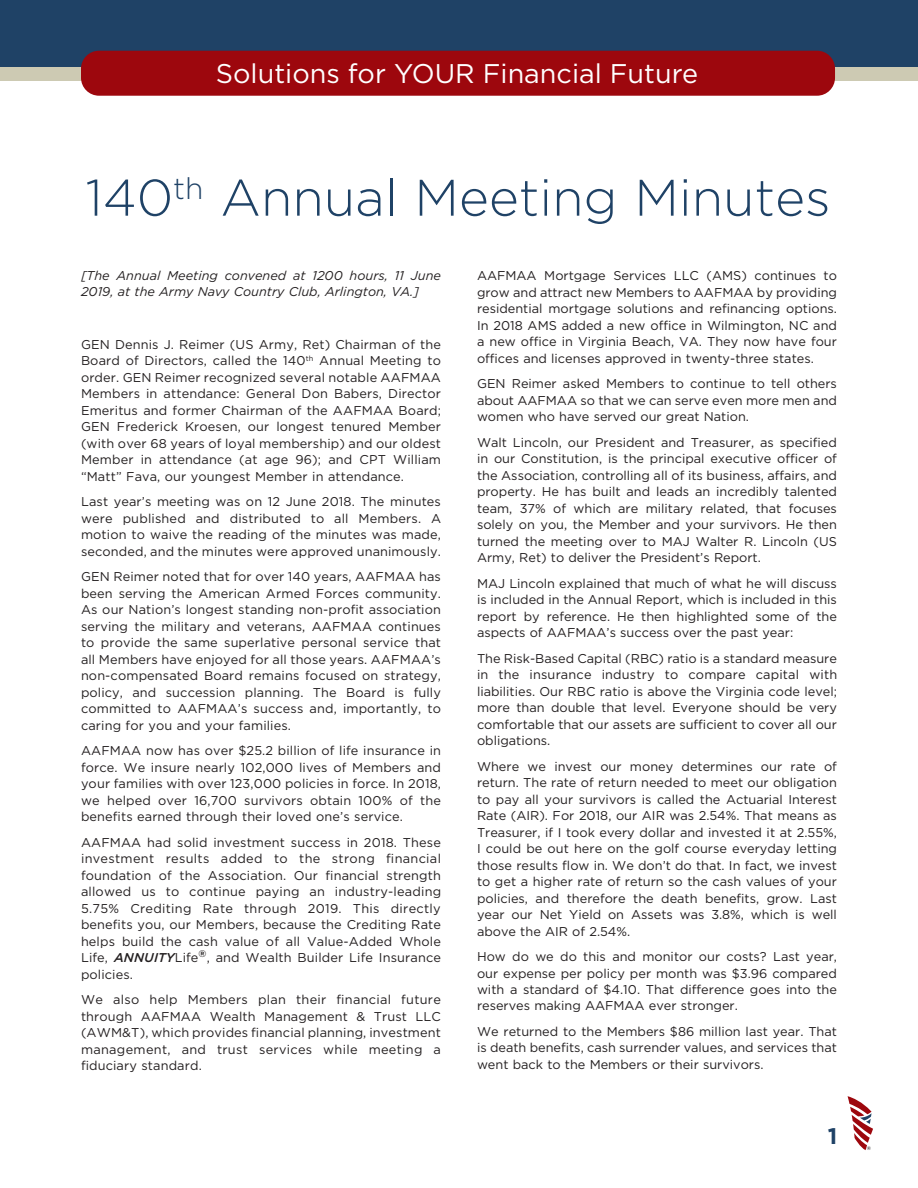
<style>
.page{position:relative;width:918px;height:1188px;background:#fff}
.page>*{position:absolute;margin:0;border:0;box-sizing:border-box;transform-origin:0 0}
.t1{font:300 51.3px "Gotham";color:#1f4266}
.t2{font:27px "Gotham";color:#fff}
.t3{font:700 22.5px "Gotham";color:#1f4266}
.t4{font:12.75px/16.5px "Gotham";color:#231f20;text-align:justify}
.t5{font:italic 12.75px/16.5px "Gotham";color:#231f20}
.t6{font:500 5.1px "Gotham";color:#231f20}
.s1{font-weight:500;font-style:italic}
</style>
<div class="page">
<div style="left:0;top:66px;width:918px;height:14px;background:#cdcab3"></div>
<div style="left:0;top:0;width:918px;height:68px;background:#1f4266"></div>
<div style="left:81px;top:51px;width:754px;height:45px;background:#9d070d;border-radius:18px"></div>
<svg style="left:848px;top:1096px;width:25px;height:54px"></svg>
<h2 class="t2" style="left:216px;top:59px;width:484px">Solutions for YOUR Financial Future</h2>
<h1 class="t1" style="left:85px;top:170px;width:747px">140<sup>th</sup> Annual Meeting Minutes</h1>
<p class="t5" style="left:81px;top:267px;width:362px">[The Annual Meeting convened at 1200 hours, 11 June<br>2019, at the Army Navy Country Club, Arlington, VA.]</p>
<p class="t4" style="left:81px;top:336px;width:362px">GEN Dennis J. Reimer (US Army, Ret) Chairman of the Board of Directors, called the 140<sup>th</sup> Annual Meeting to order. GEN Reimer recognized several notable AAFMAA Members in attendance: General Don Babers, Director Emeritus and former Chairman of the AAFMAA Board; GEN Frederick Kroesen, our longest tenured Member (with over 68 years of loyal membership) and our oldest Member in attendance (at age 96); and CPT William “Matt” Fava, our youngest Member in attendance.</p>
<p class="t4" style="left:81px;top:493px;width:362px">Last year’s meeting was on 12 June 2018. The minutes were published and distributed to all Members. A motion to waive the reading of the minutes was made, seconded, and the minutes were approved unanimously.</p>
<p class="t4" style="left:81px;top:568px;width:362px">GEN Reimer noted that for over 140 years, AAFMAA has been serving the American Armed Forces community.<br>As our Nation’s longest standing non-profit association serving the military and veterans, AAFMAA continues to provide the same superlative personal service that all Members have enjoyed for all those years. AAFMAA’s non-compensated Board remains focused on strategy, policy, and succession planning. The Board is fully committed to AAFMAA’s success and, importantly, to caring for you and your families.</p>
<p class="t4" style="left:81px;top:742px;width:362px">AAFMAA now has over $25.2 billion of life insurance in force. We insure nearly 102,000 lives of Members and your families with over 123,000 policies in force. In 2018, we helped over 16,700 survivors obtain 100% of the benefits earned through their loved one’s service.</p>
<p class="t4" style="left:81px;top:834px;width:362px">AAFMAA had solid investment success in 2018. These investment results added to the strong financial foundation of the Association. Our financial strength allowed us to continue paying an industry-leading 5.75% Crediting Rate through 2019. This directly benefits you, our Members, because the Crediting Rate helps build the cash value of all Value-Added Whole Life, <span class="s1">ANNUITY</span>Life<sup>®</sup>, and Wealth Builder Life Insurance policies.</p>
<p class="t4" style="left:81px;top:991px;width:362px">We also help Members plan their financial future through AAFMAA Wealth Management &amp; Trust LLC (AWM&amp;T), which provides financial planning, investment management, and trust services while meeting a fiduciary standard.</p>
<p class="t4" style="left:477px;top:267px;width:362px">AAFMAA Mortgage Services LLC (AMS) continues to grow and attract new Members to AAFMAA by providing residential mortgage solutions and refinancing options.<br>In 2018 AMS added a new office in Wilmington, NC and a new office in Virginia Beach, VA. They now have four offices and licenses approved in twenty-three states.</p>
<p class="t4" style="left:477px;top:375px;width:362px">GEN Reimer asked Members to continue to tell others about AAFMAA so that we can serve even more men and women who have served our great Nation.</p>
<p class="t4" style="left:477px;top:434px;width:362px">Walt Lincoln, our President and Treasurer, as specified in our Constitution, is the principal executive officer of the Association, controlling all of its business, affairs, and property. He has built and leads an incredibly talented team, 37% of which are military related, that focuses solely on you, the Member and your survivors. He then turned the meeting over to MAJ Walter R. Lincoln (US Army, Ret) to deliver the President’s Report.</p>
<p class="t4" style="left:477px;top:575px;width:362px">MAJ Lincoln explained that much of what he will discuss is included in the Annual Report, which is included in this report by reference. He then highlighted some of the aspects of AAFMAA’s success over the past year:</p>
<p class="t4" style="left:477px;top:650px;width:362px">The Risk-Based Capital (RBC) ratio is a standard measure in the insurance industry to compare capital with liabilities. Our RBC ratio is above the Virginia code level; more than double that level. Everyone should be very comfortable that our assets are sufficient to cover all our obligations.</p>
<p class="t4" style="left:477px;top:758px;width:362px">Where we invest our money determines our rate of return. The rate of return needed to meet our obligation to pay all your survivors is called the Actuarial Interest Rate (AIR). For 2018, our AIR was 2.54%. That means as Treasurer, if I took every dollar and invested it at 2.55%, I could be out here on the golf course everyday letting those results flow in. We don’t do that. In fact, we invest to get a higher rate of return so the cash values of your policies, and therefore the death benefits, grow. Last year our Net Yield on Assets was 3.8%, which is well above the AIR of 2.54%.</p>
<p class="t4" style="left:477px;top:948px;width:362px">How do we do this and monitor our costs? Last year, our expense per policy per month was $3.96 compared with a standard of $4.10. That difference goes into the reserves making AAFMAA ever stronger.</p>
<p class="t4" style="left:477px;top:1023px;width:362px">We returned to the Members $86 million last year. That is death benefits, cash surrender values, and services that went back to the Members or their survivors.</p>
<h3 class="t3" style="left:828px;top:1123px;width:11px">1</h3>
<p class="t6" style="left:867px;top:1145px;width:6px">®</p>
</div>
